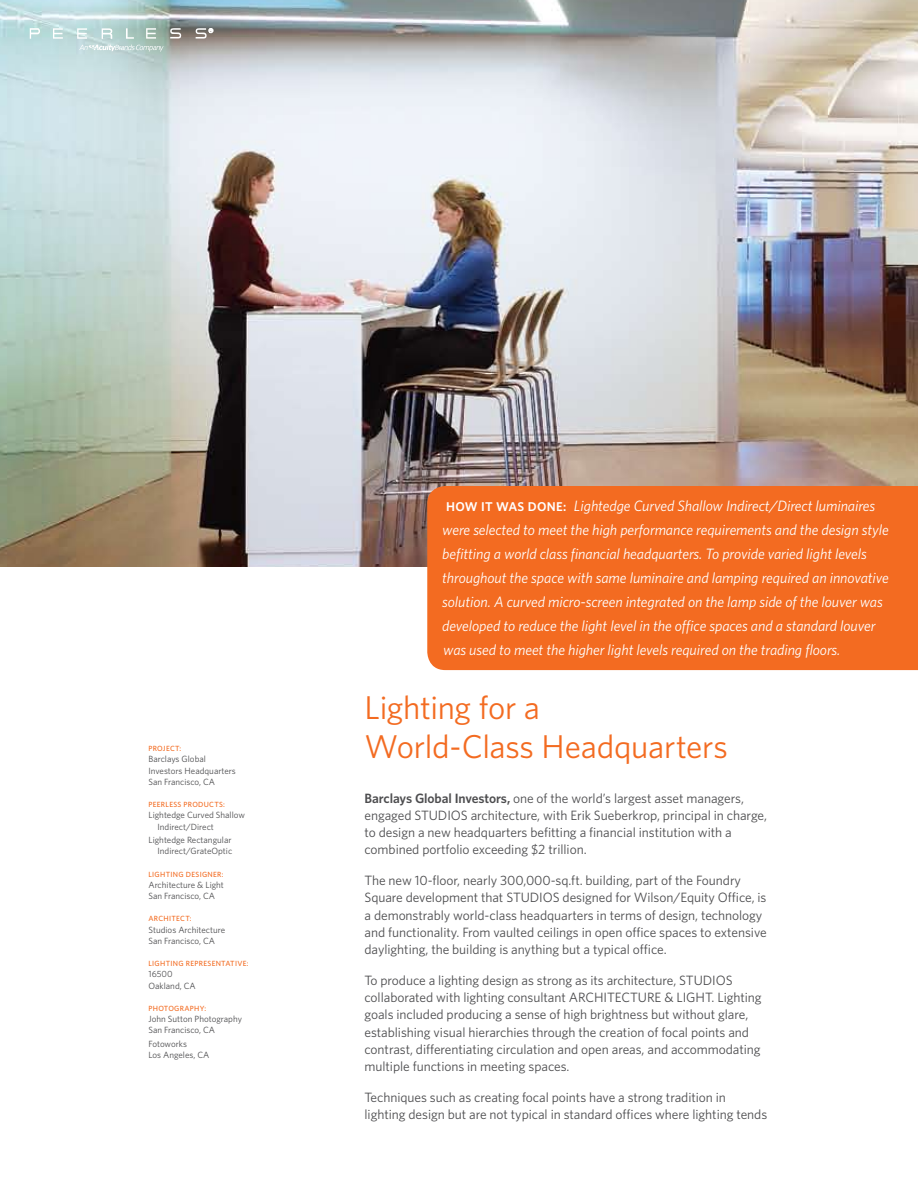
<style>
.page{position:relative;width:918px;height:1188px;background:#fff}
.page>*{position:absolute;margin:0;border:0;box-sizing:border-box;transform-origin:0 0}
.t1{font:33px/39px "Whitney";letter-spacing:-.01em;color:#f36b21}
.t2{font:italic 15px/24px "Whitney";letter-spacing:-.005em;color:#fff}
.t3{font:13.5px/17.2px "Whitney";letter-spacing:-.005em;color:#4d4d4f}
.t4{font:9px/11.2px "Whitney";color:#4d4d4f}
.t5{font:500 7.5px "Whitney";letter-spacing:.04em;color:#f36b21}
.s1{font-weight:600;font-style:normal;font-size:12.75px}
.s2{font-weight:600}
</style>
<div class="page">
<img style="left:0;top:0;width:918px;height:567px">
<div style="left:427px;top:486px;width:491px;height:184px;background:#f36b21"></div>
<svg style="left:79px;top:45px;width:85px;height:7px"></svg>
<svg style="left:30px;top:28px;width:10px;height:11px"></svg>
<svg style="left:53px;top:28px;width:10px;height:11px"></svg>
<svg style="left:102px;top:28px;width:10px;height:11px"></svg>
<svg style="left:126px;top:28px;width:8px;height:11px"></svg>
<svg style="left:170px;top:28px;width:11px;height:11px"></svg>
<svg style="left:77px;top:28px;width:10px;height:11px"></svg>
<svg style="left:146px;top:28px;width:10px;height:11px"></svg>
<svg style="left:196px;top:28px;width:17px;height:11px"></svg>
<p class="t5" style="left:148px;top:744px;width:34px">PROJECT:</p>
<p class="t4" style="left:148px;top:753px;width:89px">Barclays Global<br>Investors Headquarters<br>San Francisco, CA</p>
<p class="t5" style="left:148px;top:800px;width:78px">PEERLESS PRODUCTS:</p>
<p class="t4" style="left:158px;top:809px;width:89px;text-indent:-9px">Lightedge Curved Shallow<br>Indirect/Direct</p>
<p class="t4" style="left:148px;top:834px;width:85px;text-align:right">Lightedge Rectangular<br>Indirect/GrateOptic</p>
<p class="t5" style="left:148px;top:869px;width:77px">LIGHTING DESIGNER:</p>
<p class="t4" style="left:148px;top:879px;width:77px">Architecture &amp; Light<br>San Francisco, CA</p>
<p class="t5" style="left:148px;top:914px;width:44px">ARCHITECT:</p>
<p class="t4" style="left:148px;top:924px;width:78px">Studios Architecture<br>San Francisco, CA</p>
<p class="t5" style="left:148px;top:959px;width:102px">LIGHTING REPRESENTATIVE:</p>
<p class="t4" style="left:148px;top:968px;width:49px">16500<br>Oakland, CA</p>
<p class="t5" style="left:148px;top:1003px;width:59px">PHOTOGRAPHY:</p>
<p class="t4" style="left:148px;top:1013px;width:95px">John Sutton Photography<br>San Francisco, CA</p>
<p class="t4" style="left:148px;top:1038px;width:62px">Fotoworks<br>Los Angeles, CA</p>
<p class="t2" style="left:442px;top:494px;width:448px"><span class="s1">how it was done:</span> Lightedge Curved Shallow Indirect/Direct luminaires were selected to meet the high performance requirements and the design style befitting a world class financial headquarters. To provide varied light levels throughout the space with same luminaire and lamping required an innovative solution. A curved micro-screen integrated on the lamp side of the louver was developed to reduce the light level in the office spaces and a standard louver was used to meet the higher light levels required on the trading floors.</p>
<h1 class="t1" style="left:364px;top:688px;width:365px">Lighting for a<br>World-Class Headquarters</h1>
<p class="t3" style="left:364px;top:789px;width:404px"><span class="s2">Barclays Global I nvestors,</span> one of the world’s largest asset managers, engaged STUDIOS architecture, with Erik Sueberkrop, principal in charge, to design a new headquarters befitting a financial institution with a combined portfolio exceeding $2 trillion.</p>
<p class="t3" style="left:364px;top:872px;width:404px">The new 10-floor, nearly 300,000-sq.ft. building, part of the Foundry Square development that STUDIOS designed for Wilson/Equity Office, is a demonstrably world-class headquarters in terms of design, technology and functionality. From vaulted ceilings in open office spaces to extensive daylighting, the building is anything but a typical office.</p>
<p class="t3" style="left:364px;top:971px;width:399px">To produce a lighting design as strong as its architecture, STUDIOS collaborated with lighting consultant ARCHITECTURE &amp; LIGHT. Lighting goals included producing a sense of high brightness but without glare, establishing visual hierarchies through the creation of focal points and contrast, differentiating circulation and open areas, and accommodating multiple functions in meeting spaces.</p>
<p class="t3" style="left:364px;top:1088px;width:404px">Techniques such as creating focal points have a strong tradition in lighting design but are not typical in standard offices where lighting tends</p>
</div>
